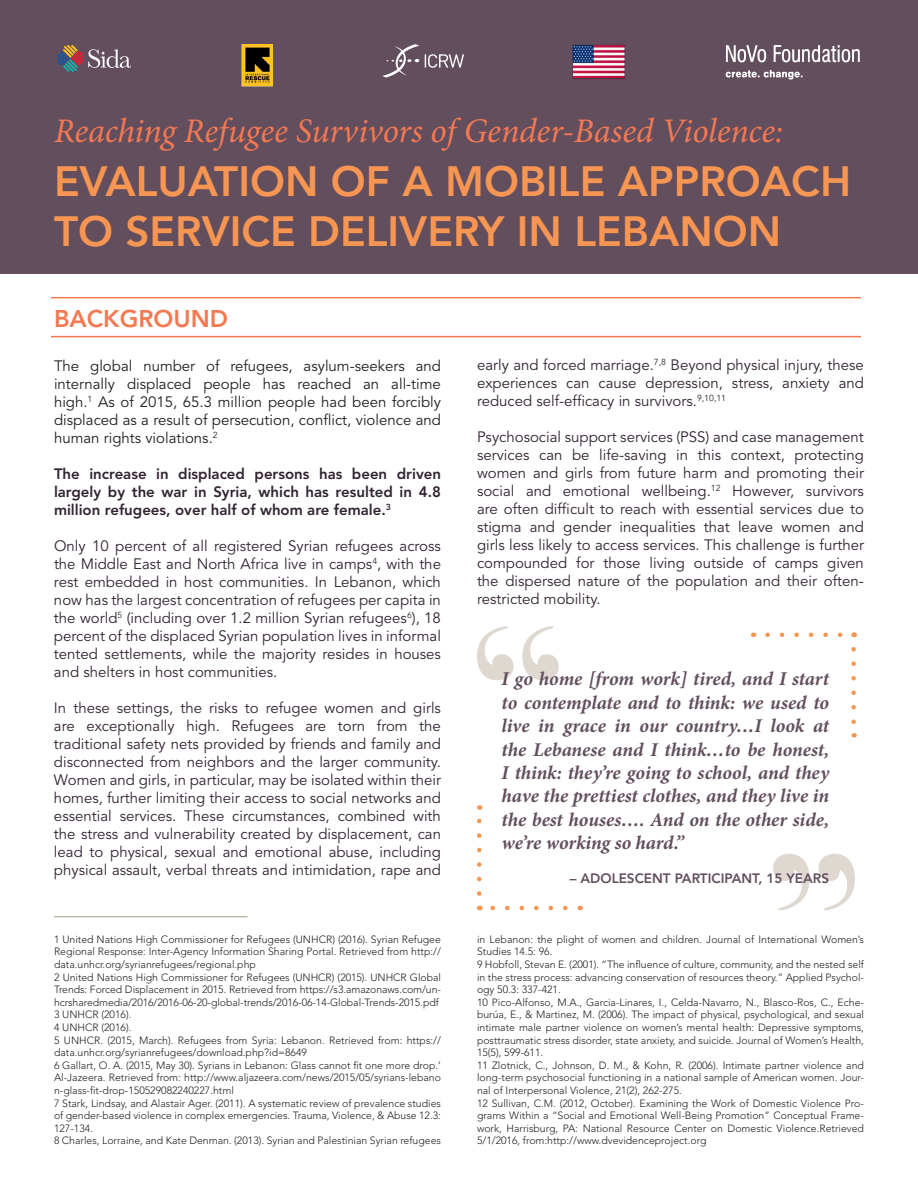
<style>
.page{position:relative;width:918px;height:1188px;background:#fff}
.page>*{position:absolute;margin:0;border:0;box-sizing:border-box;transform-origin:0 0}
.t1{font:800 42px/50.4px "Avenir";color:#f79652}
.t2{font:italic 34.5px "Minion Pro";letter-spacing:-.005em;color:#f47952}
.t3{font:800 24px "Avenir";color:#f47952}
.t4{font:italic 700 19.5px/23.4px "Minion Pro";letter-spacing:-.005em;color:#634e5e;text-align:justify}
.t5{font:15px/18px "Avenir";color:#322332;text-align:justify}
.t6{font:15px/18px "Avenir";color:#231f20;text-align:justify}
.t7{font:800 15px/18px "Avenir";color:#322332;text-align:justify}
.t8{font:800 13.5px "Avenir";color:#634e5e}
.t9{font:300 10.5px/12.6px "Avenir";color:#231f20}
</style>
<div class="page">
<div style="left:0;top:0;width:918px;height:274px;background:#634e5e"></div>
<hr style="left:51px;top:297px;width:810px;height:1px;background:#f47952">
<hr style="left:51px;top:336px;width:810px;height:1px;background:#f47952">
<svg style="left:57px;top:45px;width:74px;height:27px"></svg>
<img style="left:242px;top:44px;width:31px;height:42px">
<img style="left:573px;top:45px;width:52px;height:34px">
<svg style="left:425px;top:54px;width:39px;height:14px"></svg>
<svg style="left:382px;top:44px;width:37px;height:33px"></svg>
<svg style="left:726px;top:45px;width:40px;height:18px"></svg>
<svg style="left:774px;top:45px;width:86px;height:18px"></svg>
<svg style="left:725px;top:70px;width:78px;height:10px"></svg>
<hr style="left:54px;top:916px;width:193px;height:1px;background:#a49a87">
<svg style="left:477px;top:626px;width:82px;height:54px"></svg>
<svg style="left:773px;top:854px;width:82px;height:56px"></svg>
<svg style="left:768px;top:633px;width:75px;height:4px"></svg>
<svg style="left:851px;top:649px;width:5px;height:89px"></svg>
<svg style="left:490px;top:906px;width:75px;height:4px"></svg>
<svg style="left:477px;top:805px;width:5px;height:89px"></svg>
<h2 class="t2" style="left:54px;top:107px;width:731px">Reaching Refugee Survivors of Gender-Based Violence:</h2>
<h1 class="t1" style="left:54px;top:156px;width:799px">EVALUATION OF A MOBILE APPROACH<br>TO SERVICE DELIVERY IN LEBANON</h1>
<h3 class="t3" style="left:54px;top:305px;width:176px">BACKGROUND</h3>
<p class="t6" style="left:54px;top:357px;width:389px">The global number of refugees, asylum-seekers and internally displaced people has reached an all-time high.<sup>1</sup> As of 2015, 65.3 million people had been forcibly displaced as a result of persecution, conflict, violence and human rights violations.<sup>2</sup></p>
<h3 class="t7" style="left:54px;top:465px;width:389px">The increase in displaced persons has been driven largely by the war in Syria, which has resulted in 4.8 million refugees, over half of whom are female.<sup>3</sup></h3>
<p class="t5" style="left:54px;top:537px;width:389px">Only 10 percent of all registered Syrian refugees across the Middle East and North Africa live in camps<sup>4</sup>, with the rest embedded in host communities. In Lebanon, which now has the largest concentration of refugees per capita in the world<sup>5</sup> (including over 1.2 million Syrian refugees<sup>6</sup>), 18 percent of the displaced Syrian population lives in informal tented settlements, while the majority resides in houses and shelters in host communities.</p>
<p class="t5" style="left:54px;top:699px;width:389px">In these settings, the risks to refugee women and girls are exceptionally high. Refugees are torn from the traditional safety nets provided by friends and family and disconnected from neighbors and the larger community.<br>Women and girls, in particular, may be isolated within their homes, further limiting their access to social networks and essential services. These circumstances, combined with the stress and vulnerability created by displacement, can lead to physical, sexual and emotional abuse, including physical assault, verbal threats and intimidation, rape and</p>
<p class="t9" style="left:54px;top:933px;width:389px">1 United Nations High Commissioner for Refugees (UNHCR) (2016). Syrian Refugee Regional Response: Inter-Agency Information Sharing Portal. Retrieved from http:// data.unhcr.org/syrianrefugees/regional.php<br>2 United Nations High Commissioner for Refugees (UNHCR) (2015). UNHCR Global Trends: Forced Displacement in 2015. Retrieved from https://s3.amazonaws.com/un&shy;hcrsharedmedia/2016/2016-06-20-global-trends/2016-06-14-Global-Trends-2015.pdf 3 UNHCR (2016).<br>4 UNHCR (2016).<br>5 UNHCR. (2015, March). Refugees from Syria: Lebanon. Retrieved from: https:// data.unhcr.org/syrianrefugees/download.php?id=8649<br>6 Gallart, O. A. (2015, May 30). Syrians in Lebanon: Glass cannot fit one more drop.’ Al-Jazeera. Retrieved from: http://www.aljazeera.com/news/2015/05/syrians-lebano n-glass-fit-drop-150529082240227.html<br>7 Stark, Lindsay, and Alastair Ager. (2011). A systematic review of prevalence studies of gender-based violence in complex emergencies. Trauma, Violence, &amp; Abuse 12.3:<br>127-134.<br>8 Charles, Lorraine, and Kate Denman. (2013). Syrian and Palestinian Syrian refugees</p>
<h3 class="t5" style="left:477px;top:357px;width:389px">early and forced marriage.<sup>7,8</sup> Beyond physical injury, these experiences can cause depression, stress, anxiety and reduced self-efficacy in survivors.<sup>9,10,11</sup></h3>
<p class="t5" style="left:477px;top:429px;width:389px">Psychosocial support services (PSS) and case management services can be life-saving in this context, protecting women and girls from future harm and promoting their social and emotional wellbeing.<sup>12</sup> However, survivors are often difficult to reach with essential services due to stigma and gender inequalities that leave women and girls less likely to access services. This challenge is further compounded for those living outside of camps given the dispersed nature of the population and their often&shy;restricted mobility.</p>
<p class="t4" style="left:502px;top:667px;width:329px">I go home [from work] tired, and I start to contemplate and to think: we used to live in grace in our country…I look at the Lebanese and I think…to be honest, I think: they’re going to school, and they have the prettiest clothes, and they live in the best houses…. And on the other side, we’re working so hard.”</p>
<p class="t8" style="left:570px;top:871px;width:261px">– ADOLESCENT PARTICIPANT, 15 YEARS</p>
<p class="t9" style="left:477px;top:933px;width:389px">in Lebanon: the plight of women and children. Journal of International Women’s Studies 14.5: 96.<br>9 Hobfoll, Stevan E. (2001). “The influence of culture, community, and the nested‐self in the stress process: advancing conservation of resources theory.” Applied Psychol&shy;ogy 50.3: 337-421.<br>10 Pico-Alfonso, M.A., Garcia-Linares, I., Celda-Navarro, N., Blasco-Ros, C., Eche&shy;burúa, E., &amp; Martinez, M. (2006). The impact of physical, psychological, and sexual intimate male partner violence on women’s mental health: Depressive symptoms, posttraumatic stress disorder, state anxiety, and suicide. Journal of Women’s Health, 15(5), 599-611.<br>11 Zlotnick, C., Johnson, D. M., &amp; Kohn, R. (2006). Intimate partner violence and long-term psychosocial functioning in a national sample of American women. Jour&shy;nal of Interpersonal Violence, 21(2), 262-275.<br>12 Sullivan, C.M. (2012, October). Examining the Work of Domestic Violence Pro&shy;grams Within a “Social and Emotional Well-Being Promotion” Conceptual Frame&shy;work, Harrisburg, PA: National Resource Center on Domestic Violence.Retrieved 5/1/2016, from:http://www.dvevidenceproject.org</p>
</div>
